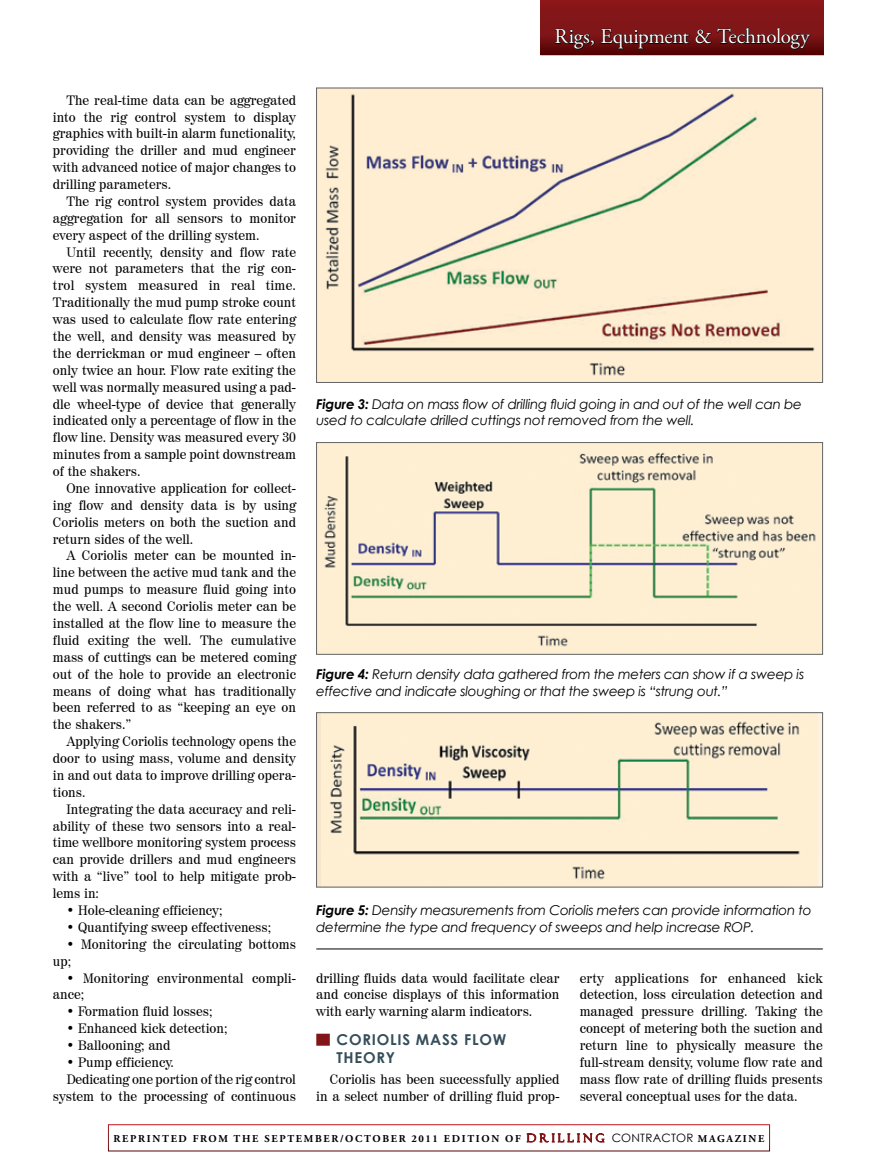
<style>
.page{position:relative;width:878px;height:1175px;background:#fff}
.page>*{position:absolute;margin:0;border:0;box-sizing:border-box;transform-origin:0 0}
.t1{font:21px "Adobe Garamond Pro";letter-spacing:-.015em;color:#fff}
.t2{font:700 15px/18px "Century Gothic";letter-spacing:.05em;color:#354e5a}
.t3{font:13.5px/16.8px "Century 725 BT";color:#000;text-align:justify}
.t4{font:italic 13.5px/16.8px "Century Gothic";letter-spacing:-.02em;color:#000}
.t5{font:700 10.5px "Adobe Garamond Pro";letter-spacing:.165em;color:#000}
.s1{font-weight:700}
.s2{font-family:"Felix Titling";font-weight:400;font-size:11.25px;color:#811518}
.s3{font-family:"Century Gothic";font-weight:400;font-size:11.55px}
</style>
<div class="page">
<div style="left:540px;top:0;width:284px;height:56px;background:#540202"></div>
<svg style="left:540px;top:0;width:284px;height:50px;background:#821517"></svg>
<svg style="left:554px;top:28px;width:40px;height:22px"></svg>
<svg style="left:600px;top:28px;width:89px;height:21px"></svg>
<svg style="left:695px;top:20px;width:115px;height:30px"></svg>
<svg style="left:526px;top:1133px;width:78px;height:10px"></svg>
<div style="left:108px;top:1124px;width:662px;height:27px;border:1px solid #fff"></div>
<div style="left:316px;top:1033px;width:14px;height:12px;background:#811518"></div>
<img style="left:318px;top:90px;width:502px;height:291px">
<div style="left:316px;top:88px;width:506px;height:295px;border:1px solid #636466"></div>
<img style="left:318px;top:444px;width:502px;height:208px">
<div style="left:316px;top:442px;width:506px;height:212px;border:1px solid #636466"></div>
<img style="left:321px;top:714px;width:496px;height:171px">
<div style="left:316px;top:712px;width:506px;height:175px;border:1px solid #636466"></div>
<hr style="left:316px;top:948px;width:506px;height:1px;background:#000">
<p class="t3" style="left:53px;top:91px;width:245px;text-indent:14px">The real-time data can be aggregated into the rig control system to display graphics with built-in alarm functionality, providing the driller and mud engineer with advanced notice of major changes to drilling parameters.</p>
<p class="t3" style="left:53px;top:193px;width:245px;text-indent:14px">The rig control system provides data aggregation for all sensors to monitor every aspect of the drilling system.</p>
<p class="t3" style="left:53px;top:243px;width:245px;text-indent:14px">Until recently, density and flow rate were not parameters that the rig con&shy;trol system measured in real time.<br>Traditionally the mud pump stroke count was used to calculate flow rate entering the well, and density was measured by the derrickman or mud engineer – often only twice an hour. Flow rate exiting the well was normally measured using a pad&shy;dle wheel-type of device that generally indicated only a percentage of flow in the flow line. Density was measured every 30 minutes from a sample point downstream of the shakers.</p>
<p class="t3" style="left:53px;top:479px;width:244px;text-indent:14px">One innovative application for collect&shy;ing flow and density data is by using Coriolis meters on both the suction and return sides of the well.</p>
<p class="t3" style="left:53px;top:547px;width:245px;text-indent:14px">A Coriolis meter can be mounted in&shy;line between the active mud tank and the mud pumps to measure fluid going into the well. A second Coriolis meter can be installed at the flow line to measure the fluid exiting the well. The cumulative mass of cuttings can be metered coming out of the hole to provide an electronic means of doing what has traditionally been referred to as “keeping an eye on the shakers.”</p>
<p class="t3" style="left:53px;top:733px;width:244px;text-indent:14px">Applying Coriolis technology opens the door to using mass, volume and density in and out data to improve drilling opera&shy;tions.</p>
<p class="t3" style="left:53px;top:800px;width:245px;text-indent:14px">Integrating the data accuracy and reli&shy;ability of these two sensors into a real&shy;time wellbore monitoring system process can provide drillers and mud engineers with a “live” tool to help mitigate prob&shy;lems in:</p>
<p class="t3" style="left:66px;top:901px;width:157px">• Hole-cleaning efficiency;</p>
<p class="t3" style="left:66px;top:918px;width:206px">• Quantifying sweep effectiveness;</p>
<p class="t3" style="left:53px;top:935px;width:244px;text-indent:14px">• Monitoring the circulating bottoms up;</p>
<p class="t3" style="left:53px;top:969px;width:244px;text-indent:14px">• Monitoring environmental compli&shy;ance;</p>
<p class="t3" style="left:66px;top:1003px;width:148px">• Formation fluid losses;</p>
<p class="t3" style="left:66px;top:1019px;width:163px">• Enhanced kick detection;</p>
<p class="t3" style="left:66px;top:1036px;width:106px">• Ballooning; and</p>
<p class="t3" style="left:66px;top:1053px;width:109px">• Pump efficiency.</p>
<p class="t3" style="left:66px;top:1070px;width:231px">Dedicating one portion of the rig control</p>
<p class="t3" style="left:53px;top:1087px;width:244px">system to the processing of continuous</p>
<h1 class="t1" style="left:554px;top:24px;width:256px">Rigs, Equipment &amp; Technology</h1>
<p class="t4" style="left:316px;top:395px;width:487px"><span class="s1">Figure 3:</span> Data on mass flow of drilling fluid going in and out of the well can be used to calculate drilled cuttings not removed from the well.</p>
<p class="t4" style="left:316px;top:665px;width:489px"><span class="s1">Figure 4:</span> Return density data gathered from the meters can show if a sweep is effective and indicate sloughing or that the sweep is “strung out.”</p>
<p class="t4" style="left:316px;top:901px;width:497px"><span class="s1">Figure 5:</span> Density measurements from Coriolis meters can provide information to determine the type and frequency of sweeps and help increase ROP.</p>
<p class="t3" style="left:316px;top:969px;width:245px">drilling fluids data would facilitate clear and concise displays of this information with early warning alarm indicators.</p>
<p class="t2" style="left:336px;top:1030px;width:171px">CORIOLIS MASS FLOW<br>THEORY</p>
<p class="t3" style="left:316px;top:1070px;width:244px;text-align:right">Coriolis has been successfully applied in a select number of drilling fluid prop-</p>
<p class="t3" style="left:579px;top:969px;width:245px">erty applications for enhanced kick detection, loss circulation detection and managed pressure drilling. Taking the concept of metering both the suction and return line to physically measure the full-stream density, volume flow rate and mass flow rate of drilling fluids presents several conceptual uses for the data.</p>
<p class="t5" style="left:114px;top:1132px;width:652px">REPRINTED FROM THE SEPTEMBER/OCTOBER 2011 EDITION OF <span class="s2">Drilling</span> <span class="s3">CONTRACTOR</span> MAGAZINE</p>
</div>
